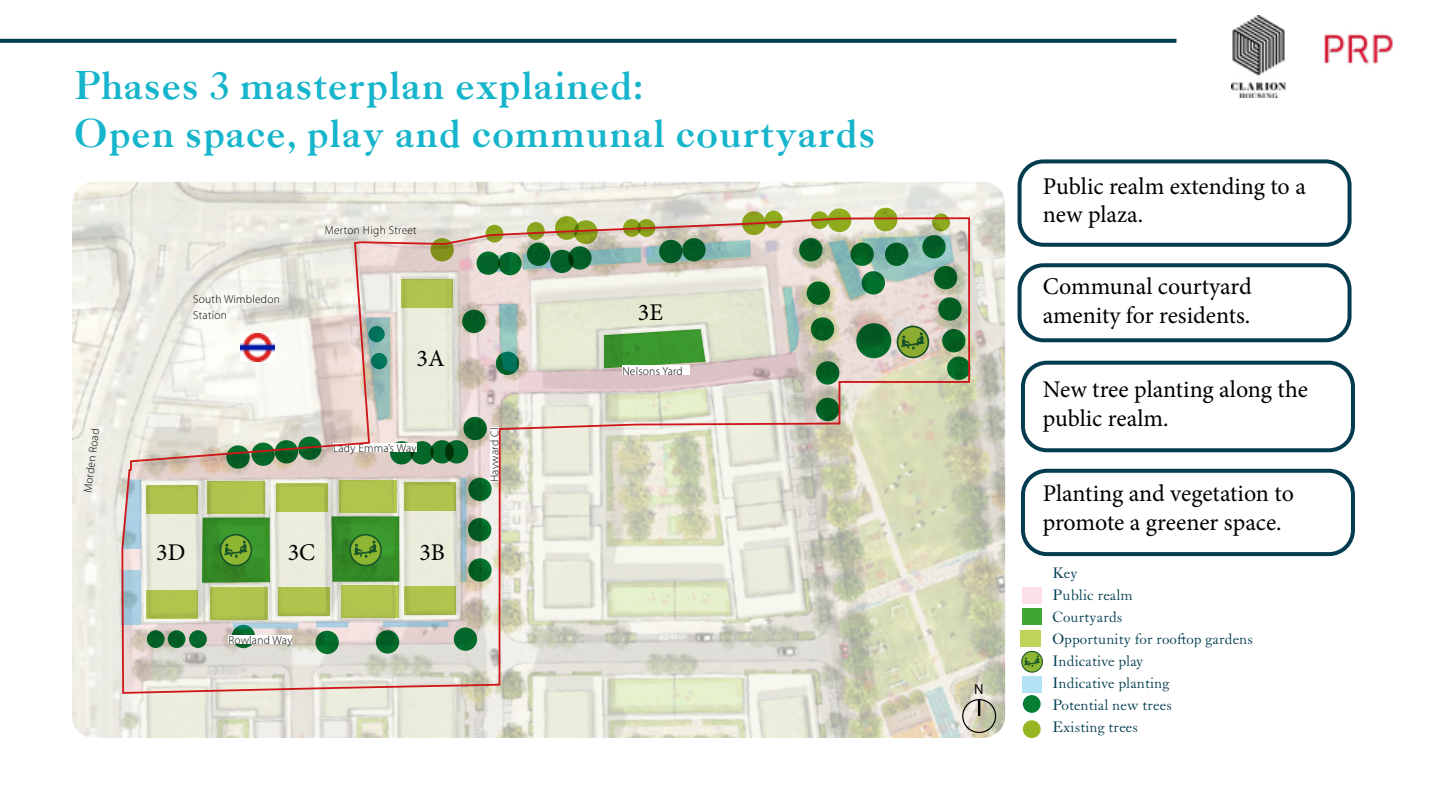
<style>
.page{position:relative;width:1440px;height:810px;background:#fff}
.page>*{position:absolute;margin:0;border:0;box-sizing:border-box;transform-origin:0 0}
.t1{font:700 40px/48px "LTC Caslon Pro";color:#16b5cc}
.t2{font:24px/28.8px "Minion Pro";color:#000}
.t3{font:15px/22px "LTC Caslon Pro";color:#003d50}
.t4{font:14.4px "Myriad Pro";color:#000}
.t5{font:300 11.6px/15.8px "Myriad Pro";letter-spacing:.02em;color:#000}
</style>
<div class="page">
<svg style="left:0;top:39px;width:1176px;height:4px;background:#0b4557"></svg>
<img style="left:1231px;top:16px;width:55px;height:81px">
<img style="left:1324px;top:33px;width:69px;height:32px">
<img style="left:72px;top:182px;width:933px;height:556px">
<div style="left:1018px;top:159px;width:334px;height:88px;border:4px solid #033c4e;border-radius:24px"></div>
<div style="left:1021px;top:469px;width:334px;height:87px;border:4px solid #033c4e;border-radius:24px"></div>
<div style="left:1021px;top:361px;width:334px;height:91px;border:4px solid #033c4e;border-radius:24px"></div>
<div style="left:1018px;top:263px;width:334px;height:79px;border:4px solid #033c4e;border-radius:24px"></div>
<div style="left:1022px;top:588px;width:20px;height:16px;background:#fbe0ea"></div>
<div style="left:1022px;top:608px;width:20px;height:16px;background:#3fa535"></div>
<div style="left:1021px;top:631px;width:20px;height:16px;background:#bfd359"></div>
<div style="left:1022px;top:677px;width:20px;height:16px;background:#b3e2f6"></div>
<div style="left:1023px;top:695px;width:18px;height:18px;background:#067f36;border-radius:50%"></div>
<div style="left:1023px;top:720px;width:18px;height:18px;background:#96b522;border-radius:50%"></div>
<div style="left:932px;top:214px;width:18px;height:17px;background:#8daa1e;border-radius:50%"></div>
<svg style="left:811px;top:211px;width:18px;height:18px"></svg>
<div style="left:765px;top:211px;width:18px;height:17px;background:#96b522;border-radius:50%"></div>
<svg style="left:874px;top:208px;width:24px;height:23px"></svg>
<svg style="left:828px;top:208px;width:23px;height:24px"></svg>
<svg style="left:742px;top:211px;width:24px;height:24px"></svg>
<div style="left:962px;top:699px;width:34px;height:34px;border:1px solid #000;border-radius:50%"></div>
<svg style="left:978px;top:699px;width:2px;height:17px"></svg>
<svg style="left:1022px;top:651px;width:20px;height:21px"></svg>
<div style="left:1021px;top:651px;width:22px;height:22px;border:1px solid #165628;border-radius:50%"></div>
<svg style="left:1024px;top:655px;width:16px;height:12px"></svg>
<svg style="left:121px;top:216px;width:850px;height:479px;background:#d3d5be"></svg>
<svg style="left:478px;top:220px;width:487px;height:203px;background:#bbc5ae"></svg>
<div style="left:622px;top:366px;width:68px;height:9px;background:#fff"></div>
<svg style="left:365px;top:317px;width:25px;height:104px;background:#8eaea5"></svg>
<h1 class="t1" style="left:73px;top:64px;width:805px">Phases 3 masterplan explained:<br>Open space, play and communal courtyards</h1>
<p class="t5" style="left:80px;top:492px;width:66px;rotate:-83deg">Morden Road</p>
<p class="t5" style="left:193px;top:292px;width:88px">South Wimbledon<br>Station</p>
<p class="t5" style="left:325px;top:222px;width:94px">Merton High Street</p>
<p class="t2" style="left:417px;top:344px;width:30px">3A</p>
<p class="t5" style="left:333px;top:440px;width:85px">Lady Emma’s Way</p>
<p class="t2" style="left:156px;top:538px;width:31px">3D</p>
<p class="t2" style="left:288px;top:538px;width:29px">3C</p>
<p class="t2" style="left:419px;top:538px;width:27px">3B</p>
<p class="t5" style="left:228px;top:633px;width:65px">Rowland Way</p>
<p class="t5" style="left:487px;top:482px;width:56px;rotate:-90deg">Hayward Cl</p>
<p class="t2" style="left:638px;top:298px;width:27px">3E</p>
<p class="t5" style="left:622px;top:363px;width:62px">Nelsons Yard</p>
<p class="t4" style="left:974px;top:680px;width:11px">N</p>
<p class="t2" style="left:1043px;top:172px;width:265px">Public realm extending to a new plaza.</p>
<p class="t2" style="left:1043px;top:272px;width:211px">Communal courtyard amenity for residents.</p>
<p class="t2" style="left:1043px;top:375px;width:267px">New tree planting along the public realm.</p>
<p class="t2" style="left:1043px;top:479px;width:253px">Planting and vegetation to promote a greener space.</p>
<p class="t3" style="left:1053px;top:562px;width:202px">Key<br>Public realm<br>Courtyards<br>Opportunity for rooftop gardens<br>Indicative play<br>Indicative planting<br>Potential new trees<br>Existing trees</p>
</div>
